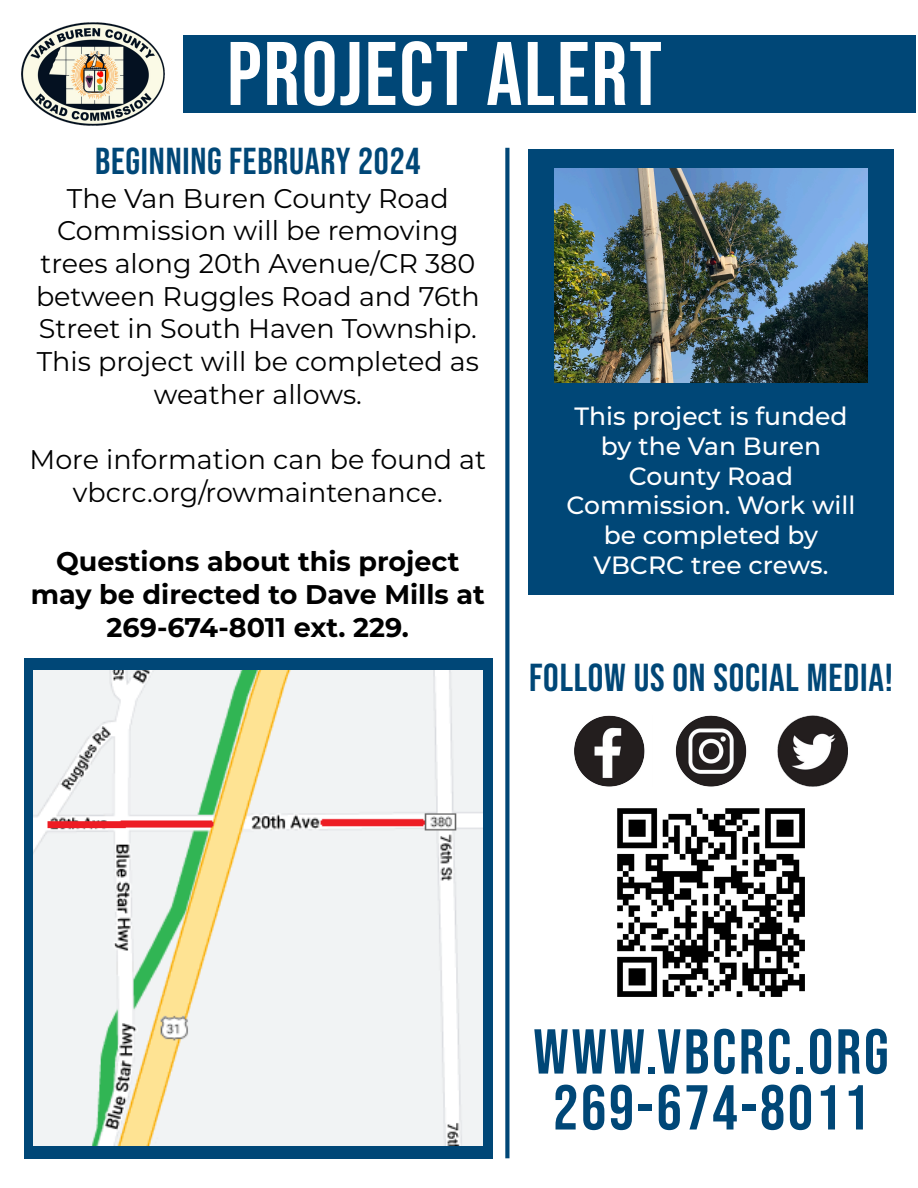
<style>
.page{position:relative;width:918px;height:1188px;background:#fff}
.page>*{position:absolute;margin:0;border:0;box-sizing:border-box;transform-origin:0 0}
.t1{font:90px "Bebas Neue";letter-spacing:.02em;color:#fff}
.t2{font:63.3px/55.9px "Bebas Neue";letter-spacing:.04em;color:#004777;text-align:center}
.t3{font:39px "Bebas Neue";letter-spacing:.02em;color:#004777}
.t4{font:37.5px "Bebas Neue";letter-spacing:.02em;color:#004777}
.t5{font:27px/32.7px "Montserrat";color:#000;text-align:center}
.t6{font:700 27px/32.7px "Montserrat";color:#000;text-align:center}
.t7{font:500 25.05px/29.7px "Montserrat";color:#fff;text-align:center}
</style>
<div class="page">
<svg style="left:505px;top:148px;width:4px;height:1010px;background:#145581"></svg>
<img style="left:21px;top:22px;width:144px;height:103px">
<div style="left:184px;top:35px;width:732px;height:77px;background:#004777"></div>
<div style="left:528px;top:149px;width:365px;height:446px;background:#004777"></div>
<div style="left:24px;top:658px;width:468px;height:501px;background:#004777"></div>
<img style="left:34px;top:670px;width:449px;height:476px">
<img style="left:554px;top:169px;width:313px;height:214px">
<img style="left:574px;top:715px;width:273px;height:71px">
<img style="left:617px;top:809px;width:188px;height:188px">
<div style="left:48px;top:821px;width:78px;height:7px;background:#ed1c24"></div>
<h1 class="t1" style="left:227px;top:23px;width:436px">PROJECT ALERT</h1>
<h3 class="t4" style="left:95px;top:140px;width:327px">BEGINNING FEBRUARY 2024</h3>
<p class="t5" style="left:36px;top:181px;width:445px">The Van Buren County Road<br>Commission will be removing trees along 20th Avenue/CR 380 between Ruggles Road and 76th<br>Street in South Haven Township.<br>This project will be completed as weather allows.</p>
<p class="t5" style="left:30px;top:442px;width:458px">More information can be found at vbcrc.org/rowmaintenance.</p>
<p class="t6" style="left:31px;top:544px;width:456px">Questions about this project may be directed to Dave Mills at<br>269-674-8011 ext. 229.</p>
<p class="t7" style="left:566px;top:400px;width:290px">This project is funded by the Van Buren<br>County Road<br>Commission. Work will be completed by<br>VBCRC tree crews.</p>
<h3 class="t3" style="left:529px;top:656px;width:365px">FOLLOW US ON SOCIAL MEDIA!</h3>
<h2 class="t2" style="left:533px;top:1023px;width:357px">WWW.VBCRC.ORG<br>269-674-8011</h2>
</div>
